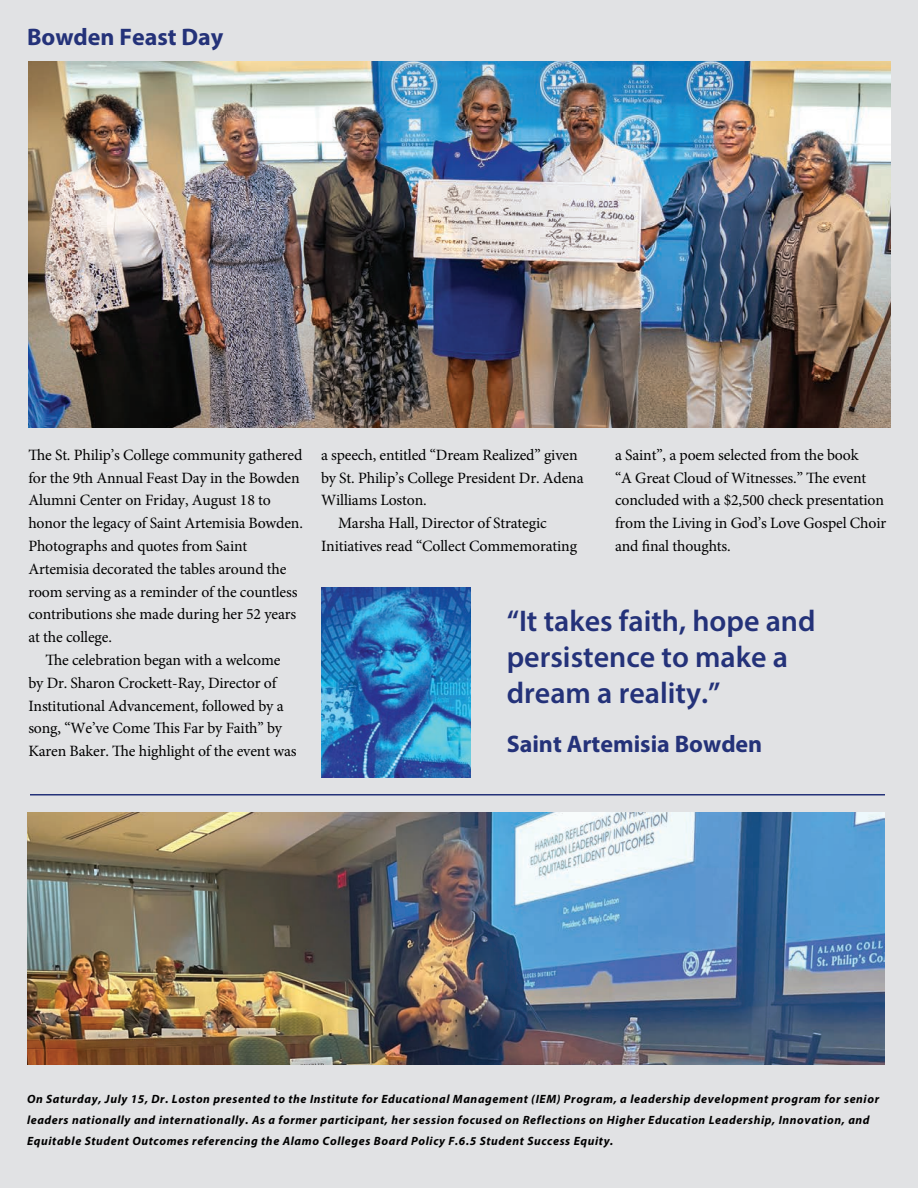
<style>
.page{position:relative;width:918px;height:1188px;background:#e1e2e4}
.page>*{position:absolute;margin:0;border:0;box-sizing:border-box;transform-origin:0 0}
.t1{font:600 30px/36px "Myriad Pro";color:#243279}
.t2{font:700 24px "Myriad Pro";color:#243279}
.t3{font:15.75px/22.8px "Minion Pro";letter-spacing:-.01em;color:#000}
.t4{font:italic 700 12px/21px "Myriad Pro";letter-spacing:.05em;color:#000}
</style>
<div class="page">
<img style="left:28px;top:62px;width:863px;height:366px">
<hr style="left:30px;top:794px;width:855px;height:2px;background:#243279">
<img style="left:27px;top:812px;width:858px;height:253px">
<img style="left:322px;top:587px;width:149px;height:191px">
<h2 class="t2" style="left:27px;top:21px;width:198px">Bowden Feast Day</h2>
<p class="t3" style="left:28px;top:443px;width:276px">The St. Philip’s College community gathered for the 9th Annual Feast Day in the Bowden Alumni Center on Friday, August 18 to honor the legacy of Saint Artemisia Bowden.<br>Photographs and quotes from Saint Artemisia decorated the tables around the room serving as a reminder of the countless contributions she made during her 52 years at the college.</p>
<p class="t3" style="left:28px;top:649px;width:270px;text-indent:17px">The celebration began with a welcome by Dr. Sharon Crockett-Ray, Director of Institutional Advancement, followed by a song, “We’ve Come This Far by Faith” by Karen Baker. The highlight of the event was</p>
<p class="t3" style="left:321px;top:443px;width:258px">a speech, entitled “Dream Realized” given</p>
<p class="t3" style="left:321px;top:466px;width:264px">by St. Philip’s College President Dr. Adena</p>
<p class="t3" style="left:321px;top:489px;width:107px">Williams Loston.</p>
<p class="t3" style="left:338px;top:512px;width:210px">Marsha Hall, Director of Strategic</p>
<p class="t3" style="left:321px;top:535px;width:258px">Initiatives read “Collect Commemorating</p>
<p class="t3" style="left:615px;top:443px;width:273px">a Saint”, a poem selected from the book<br>“A Great Cloud of Witnesses.” The event concluded with a $2,500 check presentation from the Living in God’s Love Gospel Choir and final thoughts.</p>
<h1 class="t1" style="left:507px;top:602px;width:310px">“It takes faith, hope and persistence to make a dream a reality.”</h1>
<h2 class="t2" style="left:507px;top:728px;width:257px">Saint Artemisia Bowden</h2>
<p class="t4" style="left:27px;top:1088px;width:854px">On Saturday, July 15, Dr. Loston presented to the Institute for Educational Management (IEM) Program, a leadership development program for senior leaders nationally and internationally. As a former participant, her session focused on Reflections on Higher Education Leadership, Innovation, and<br>Equitable Student Outcomes referencing the Alamo Colleges Board Policy F.6.5 Student Success Equity.</p>
</div>
